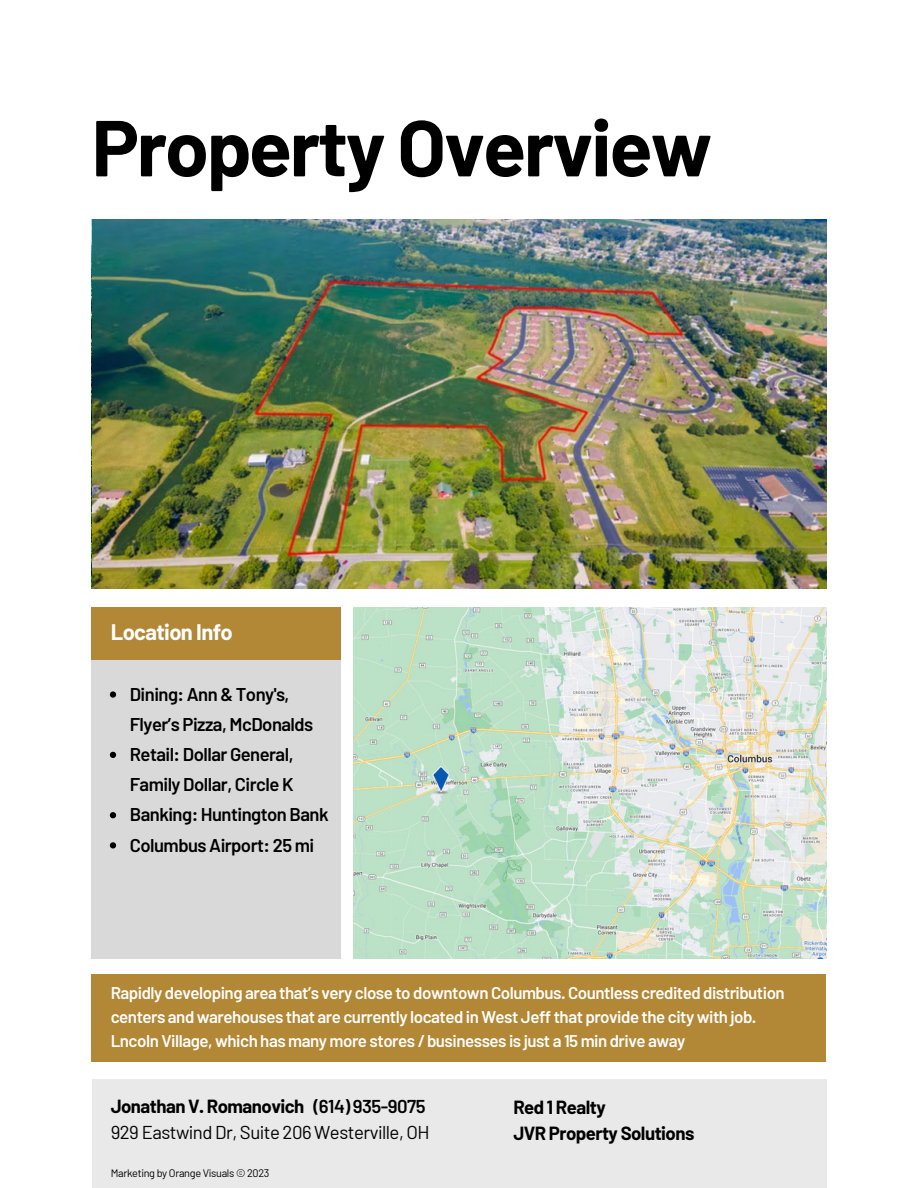
<style>
.page{position:relative;width:918px;height:1188px;background:#fff}
.page>*{position:absolute;margin:0;border:0;box-sizing:border-box;transform-origin:0 0}
.t1{font:700 79.2px "Barlow";letter-spacing:-.03em;color:#000}
.t2{font:700 22.05px "Barlow";letter-spacing:-.03em;color:#fff}
.t3{font:700 18.6px "Barlow";letter-spacing:-.03em;color:#010101}
.t4{font:18.6px "Barlow";letter-spacing:-.03em;color:#010101}
.t5{font:600 18.45px/30.2px "Barlow";letter-spacing:-.03em;color:#000}
.t6{font:600 16.95px/23.7px "Barlow";letter-spacing:-.03em;color:#fff}
.t7{font:10.95px "Barlow";letter-spacing:-.03em;color:#010101}
.s1{font-weight:600}
</style>
<div class="page">
<div style="left:92px;top:659px;width:249px;height:299px;background:#d9d9d9"></div>
<div style="left:92px;top:607px;width:249px;height:53px;background:#b28735"></div>
<div style="left:92px;top:974px;width:734px;height:88px;background:#b28735"></div>
<div style="left:92px;top:1079px;width:735px;height:109px;background:#e9e9e9"></div>
<img style="left:92px;top:220px;width:735px;height:369px">
<img style="left:353px;top:607px;width:473px;height:351px">
<svg style="left:110px;top:691px;width:6px;height:7px"></svg>
<svg style="left:110px;top:752px;width:6px;height:6px"></svg>
<svg style="left:110px;top:812px;width:6px;height:6px"></svg>
<svg style="left:110px;top:842px;width:6px;height:7px"></svg>
<p class="t1" style="left:92px;top:97px;width:622px">Property Overview</p>
<p class="t2" style="left:111px;top:618px;width:124px">Location Info</p>
<p class="t5" style="left:130px;top:678px;width:185px">Dining: Ann &amp; Tony's,<br>Flyer’s Pizza, McDonalds</p>
<p class="t5" style="left:130px;top:739px;width:165px">Retail: Dollar General,<br>Family Dollar, Circle K</p>
<p class="t5" style="left:130px;top:799px;width:201px">Banking: Huntington Bank</p>
<p class="t5" style="left:130px;top:829px;width:186px">Columbus Airport: 25 mi</p>
<p class="t6" style="left:111px;top:981px;width:676px">Rapidly developing area that’s very close to downtown Columbus. Countless credited distribution centers and warehouses that are currently located in West Jeff that provide the city with job.<br>Lncoln Village, which has many more stores / businesses is just a 15 min drive away</p>
<p class="t3" style="left:111px;top:1095px;width:316px">Jonathan V. Romanovich <span class="s1">(614) 935-9075</span></p>
<p class="t4" style="left:111px;top:1121px;width:321px">929 Eastwind Dr, Suite 206 Westerville, OH</p>
<p class="t7" style="left:111px;top:1166px;width:160px">Marketing by Orange Visuals © 2023</p>
<p class="t3" style="left:513px;top:1096px;width:94px">Red 1 Realty</p>
<p class="t3" style="left:513px;top:1122px;width:182px">JVR Property Solutions</p>
</div>
